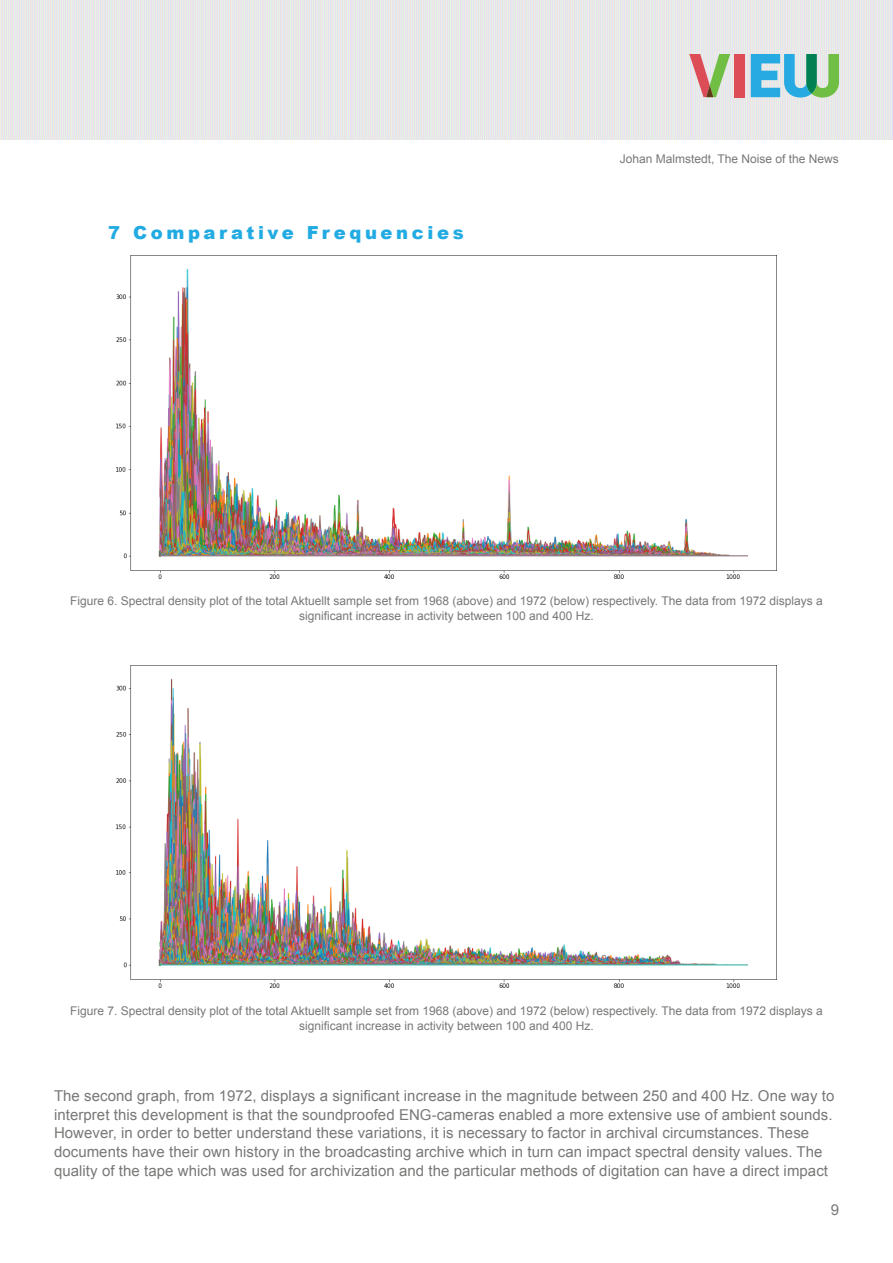
<style>
.page{position:relative;width:893px;height:1263px;background:#fff}
.page>*{position:absolute;margin:0;border:0;box-sizing:border-box;transform-origin:0 0}
.A_head{font:900 18px "Arial";letter-spacing:.2em;color:#22abe2}
.Body_text_next{font:15px/18.8px "Arial";letter-spacing:.005em;color:#797877}
.Figure_title{font:12px/15px "Arial";color:#797877;text-align:center}
</style>
<div class="page">
<img style="left:0;top:0;width:893px;height:140px">
<div style="left:734px;top:54px;width:10px;height:43px;background:#dc4d58"></div>
<svg style="left:751px;top:54px;width:88px;height:44px;background:#74bfbf"></svg>
<svg style="left:689px;top:54px;width:41px;height:43px;background:#c6b69c"></svg>
<img style="left:117px;top:255px;width:659px;height:323px">
<img style="left:117px;top:665px;width:659px;height:323px">
<p class="A_head" style="left:108px;top:220px;width:357px">7 Comparative Frequencies</p>
<p class="Figure_title" style="left:620px;top:151px;width:221px">Johan Malmstedt, The Noise of the News</p>
<p class="Figure_title" style="left:70px;top:593px;width:754px">Figure 6. Spectral density plot of the total Aktuellt sample set from 1968 (above) and 1972 (below) respectively. The data from 1972 displays a significant increase in activity between 100 and 400 Hz.</p>
<p class="Figure_title" style="left:70px;top:1003px;width:754px">Figure 7. Spectral density plot of the total Aktuellt sample set from 1968 (above) and 1972 (below) respectively. The data from 1972 displays a significant increase in activity between 100 and 400 Hz.</p>
<p class="Body_text_next" style="left:54px;top:1086px;width:782px">The second graph, from 1972, displays a significant increase in the magnitude between 250 and 400 Hz. One way to interpret this development is that the soundproofed ENG-cameras enabled a more extensive use of ambient sounds.<br>However, in order to better understand these variations, it is necessary to factor in archival circumstances. These documents have their own history in the broadcasting archive which in turn can impact spectral density values. The quality of the tape which was used for archivization and the particular methods of digitation can have a direct impact</p>
<p class="Body_text_next" style="left:831px;top:1201px;width:10px">9</p>
</div>
